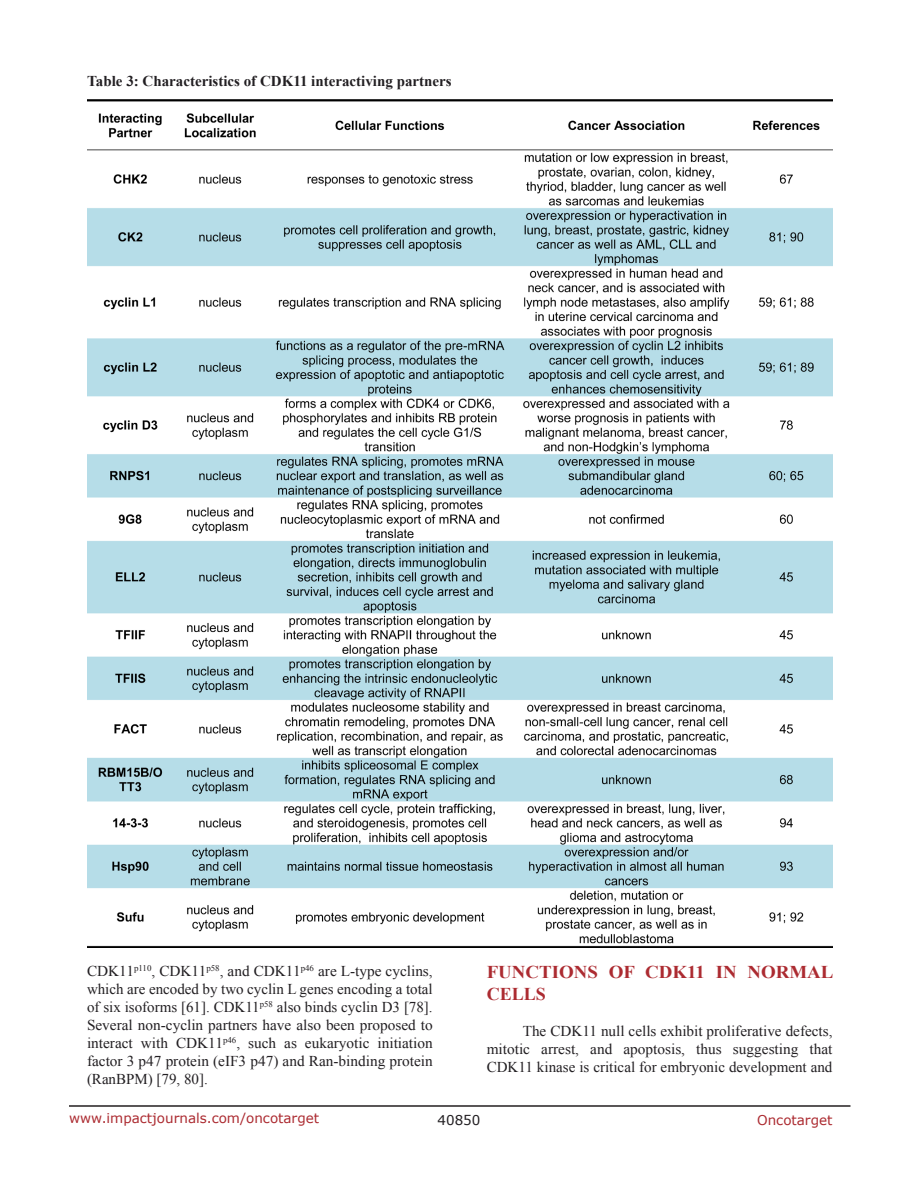
<style>
.page{position:relative;width:918px;height:1188px;background:#fff}
.page>*{position:absolute;margin:0;border:0;box-sizing:border-box;transform-origin:0 0}
.Heading{font:700 18px/21.6px "Times New Roman";color:#ac2b31;scale:1.05 1}
.BodyText{font:15px/18px "Times New Roman";color:#221f22;text-align:justify}
.TableHeading{font:700 15px "Times New Roman";color:#221f22}
.t1{font:13.5px "Verdana";color:#ac2b31}
.t2{font:13.5px "Verdana";color:#221f22}
</style>
<div class="page">
<hr style="left:69px;top:1105px;width:781px;height:2px;background:#231f20">
<img style="left:87px;top:100px;width:745px;height:848px">
<p class="TableHeading" style="left:87px;top:70px;width:366px">Table 3: Characteristics of CDK11 interactiving partners</p>
<p class="BodyText" style="left:87px;top:962px;width:347px">CDK11<sup>p110</sup>, CDK11<sup>p58</sup>, and CDK11<sup>p46</sup> are L-type cyclins, which are encoded by two cyclin L genes encoding a total of six isoforms [61]. CDK11<sup>p58</sup> also binds cyclin D3 [78].<br>Several non-cyclin partners have also been proposed to interact with CDK11<sup>p46</sup>, such as eukaryotic initiation factor 3 p47 protein (eIF3 p47) and Ran-binding protein (RanBPM) [79, 80].</p>
<p class="Heading" style="left:487px;top:961px;width:332px">FUNCTIONS OF CDK11 IN NORMAL<br>CELLS</p>
<p class="BodyText" style="left:487px;top:1021px;width:347px;text-indent:36px">The CDK11 null cells exhibit proliferative defects, mitotic arrest, and apoptosis, thus suggesting that CDK11 kinase is critical for embryonic development and</p>
<p class="t1" style="left:69px;top:1109px;width:252px">www.impactjournals.com/oncotarget</p>
<p class="t2" style="left:438px;top:1111px;width:44px">40850</p>
<p class="t1" style="left:757px;top:1111px;width:77px">Oncotarget</p>
</div>
